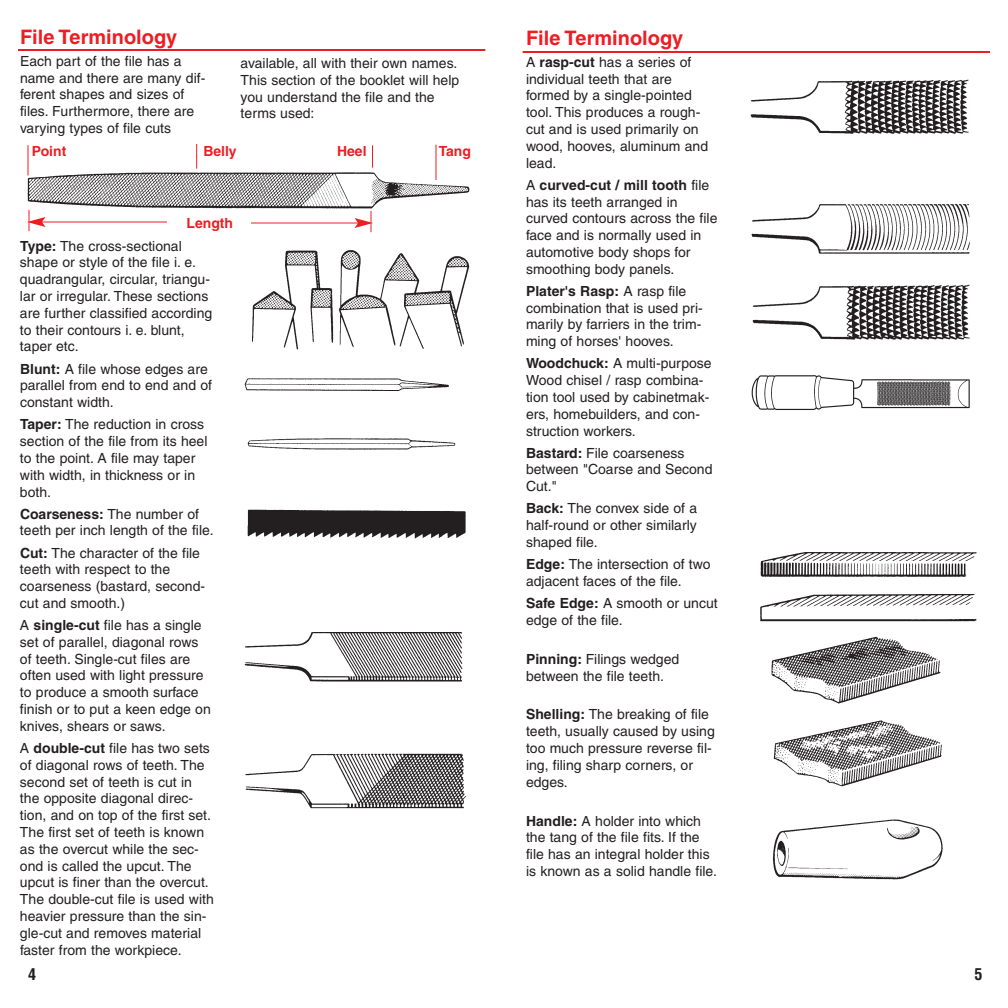
<style>
.page{position:relative;width:1008px;height:1008px;background:#fff}
.page>*{position:absolute;margin:0;border:0;box-sizing:border-box;transform-origin:0 0}
.t1{font:700 20px "Helvetica";color:#ee1d23}
.t2{font:700 condensed 16px "Helvetica";color:#231f20}
.t3{font:14px/16.8px "Helvetica";color:#231f20}
.t4{font:700 14px "Helvetica";color:#ee1d23}
.s1{font-weight:700}
</style>
<div class="page">
<img style="left:27px;top:168px;width:443px;height:43px">
<img style="left:252px;top:250px;width:218px;height:100px">
<img style="left:244px;top:378px;width:205px;height:14px">
<img style="left:247px;top:438px;width:209px;height:12px">
<img style="left:247px;top:509px;width:219px;height:30px">
<img style="left:244px;top:632px;width:219px;height:50px">
<img style="left:245px;top:753px;width:222px;height:56px">
<svg style="left:196px;top:144px;width:1px;height:25px"></svg>
<hr style="left:27px;top:145px;width:1px;height:30px;background:#ee1d23">
<svg style="left:372px;top:145px;width:1px;height:23px"></svg>
<hr style="left:435px;top:145px;width:1px;height:35px;background:#ee1d23">
<hr style="left:28px;top:210px;width:2px;height:21px;background:#ee1d23">
<hr style="left:370px;top:211px;width:2px;height:21px;background:#ee1d23">
<hr style="left:42px;top:222px;width:125px;height:1px;background:#ee1d23">
<svg style="left:27px;top:217px;width:19px;height:10px"></svg>
<hr style="left:251px;top:222px;width:107px;height:2px;background:#ee1d23">
<svg style="left:354px;top:218px;width:19px;height:10px"></svg>
<hr style="left:18px;top:49px;width:467px;height:2px;background:#ee1d23">
<img style="left:750px;top:79px;width:219px;height:55px">
<img style="left:751px;top:204px;width:219px;height:50px">
<hr style="left:523px;top:51px;width:467px;height:2px;background:#ee1d23">
<img style="left:760px;top:552px;width:217px;height:70px">
<img style="left:752px;top:284px;width:218px;height:56px">
<img style="left:751px;top:375px;width:219px;height:35px">
<img style="left:771px;top:636px;width:170px;height:68px">
<img style="left:773px;top:720px;width:169px;height:67px">
<img style="left:772px;top:819px;width:171px;height:61px">
<h1 class="t1" style="left:20px;top:29px;width:159px">File Terminology</h1>
<p class="t3" style="left:20px;top:54px;width:187px">Each part of the file has a name and there are many dif&shy;ferent shapes and sizes of files. Furthermore, there are varying types of file cuts</p>
<h1 class="t1" style="left:526px;top:30px;width:159px">File Terminology</h1>
<p class="t3" style="left:526px;top:55px;width:184px">A <span class="s1">rasp-cut</span> has a series of individual teeth that are formed by a single-pointed tool. This produces a rough&shy;cut and is used primarily on wood, hooves, aluminum and lead.</p>
<p class="t3" style="left:526px;top:178px;width:193px">A <span class="s1">curved-cut / mill tooth</span> file has its teeth arranged in curved contours across the file face and is normally used in automotive body shops for smoothing body panels.</p>
<p class="t3" style="left:526px;top:284px;width:178px"><span class="s1">Plater's Rasp:</span> A rasp file combination that is used pri&shy;marily by farriers in the trim&shy;ming of horses' hooves.</p>
<p class="t3" style="left:526px;top:356px;width:187px"><span class="s1">Woodchuck:</span> A multi-purpose<br>Wood chisel / rasp combina&shy;tion tool used by cabinetmak&shy;ers, homebuilders, and con&shy;struction workers.</p>
<p class="t3" style="left:526px;top:446px;width:188px"><span class="s1">Bastard:</span> File coarseness between "Coarse and Second<br>Cut."</p>
<p class="t3" style="left:526px;top:501px;width:173px;text-align:justify"><span class="s1">Back:</span> The convex side of a half-round or other similarly shaped file.</p>
<p class="t3" style="left:526px;top:557px;width:186px"><span class="s1">Edge:</span> The intersection of two adjacent faces of the file.</p>
<p class="t3" style="left:526px;top:596px;width:193px"><span class="s1">Safe Edge:</span> A smooth or uncut edge of the file.</p>
<p class="t3" style="left:526px;top:652px;width:155px"><span class="s1">Pinning:</span> Filings wedged between the file teeth.</p>
<p class="t3" style="left:526px;top:707px;width:190px"><span class="s1">Shelling:</span> The breaking of file teeth, usually caused by using too much pressure reverse fil&shy;ing, filing sharp corners, or edges.</p>
<p class="t3" style="left:526px;top:814px;width:193px"><span class="s1">Handle:</span> A holder into which the tang of the file fits. If the file has an integral holder this is known as a solid handle file.</p>
<p class="t3" style="left:241px;top:56px;width:220px">available, all with their own names.<br>This section of the booklet will help you understand the file and the terms used:</p>
<p class="t4" style="left:32px;top:146px;width:36px">Point</p>
<p class="t4" style="left:203px;top:146px;width:35px">Belly</p>
<p class="t4" style="left:337px;top:146px;width:31px">Heel</p>
<p class="t4" style="left:439px;top:146px;width:34px">Tang</p>
<p class="t4" style="left:186px;top:218px;width:48px">Length</p>
<p class="t3" style="left:20px;top:239px;width:194px"><span class="s1">Type:</span> The cross-sectional shape or style of the file i. e. quadrangular, circular, triangu&shy;lar or irregular. These sections are further classified according to their contours i. e. blunt, taper etc.</p>
<p class="t3" style="left:20px;top:362px;width:194px"><span class="s1">Blunt:</span> A file whose edges are parallel from end to end and of constant width.</p>
<p class="t3" style="left:20px;top:417px;width:189px"><span class="s1">Taper:</span> The reduction in cross section of the file from its heel to the point. A file may taper with width, in thickness or in both.</p>
<p class="t3" style="left:20px;top:507px;width:195px"><span class="s1">Coarseness:</span> The number of teeth per inch length of the file.</p>
<p class="t3" style="left:20px;top:545px;width:187px"><span class="s1">Cut:</span> The character of the file teeth with respect to the coarseness (bastard, second&shy;cut and smooth.)</p>
<p class="t3" style="left:20px;top:618px;width:192px">A <span class="s1">single-cut</span> file has a single set of parallel, diagonal rows of teeth. Single-cut files are often used with light pressure to produce a smooth surface finish or to put a keen edge on knives, shears or saws.</p>
<p class="t3" style="left:20px;top:741px;width:195px">A <span class="s1">double-cut</span> file has two sets of diagonal rows of teeth. The second set of teeth is cut in the opposite diagonal direc&shy;tion, and on top of the first set.<br>The first set of teeth is known as the overcut while the sec&shy;ond is called the upcut. The upcut is finer than the overcut.<br>The double-cut file is used with heavier pressure than the sin&shy;gle-cut and removes material faster from the workpiece.</p>
<p class="t2" style="left:28px;top:965px;width:9px">4</p>
<p class="t2" style="left:975px;top:966px;width:9px">5</p>
</div>
